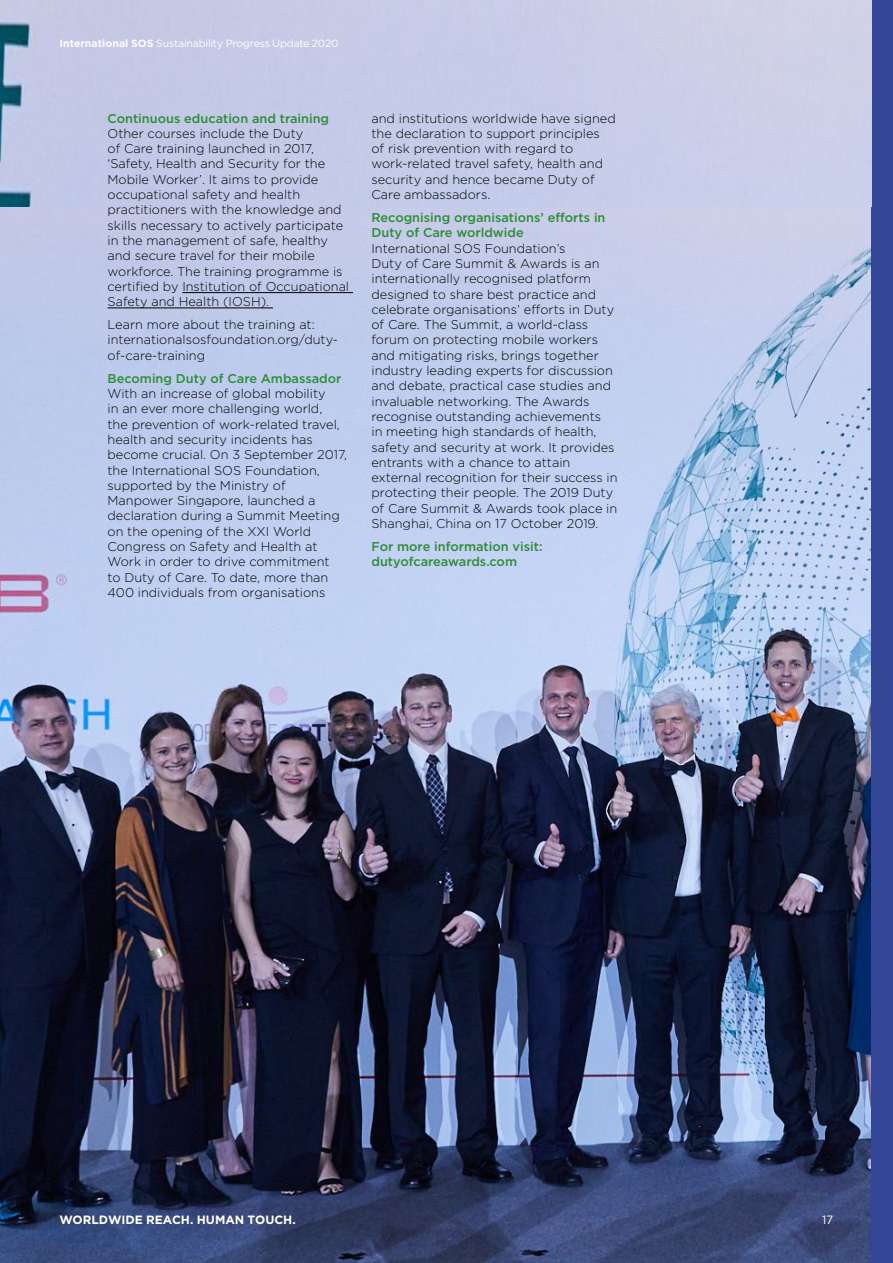
<style>
.page{position:relative;width:893px;height:1263px;background:#fff}
.page>*{position:absolute;margin:0;border:0;box-sizing:border-box;transform-origin:0 0}
.t1{font:300 12.75px/15.3px "Gotham HTF";color:#000}
.t2{font:500 12.75px/15.3px "Gotham HTF";color:#2e8c36}
.t3{font:700 12px "Gotham HTF";color:#fff}
.t4{font:12px "Gotham HTF";color:#fff}
.t5{font:10.5px "Gotham HTF";letter-spacing:-.02em;color:#fff}
.s1{font-weight:700}
</style>
<div class="page">
<img style="left:0;top:207px;width:872px;height:1056px">
<div style="left:872px;top:0;width:21px;height:1263px;background:#344697"></div>
<img style="left:0;top:0;width:872px;height:207px">
<hr style="left:182px;top:292px;width:171px;height:1px;background:#000">
<hr style="left:108px;top:308px;width:165px;height:1px;background:#000">
<p class="t5" style="left:60px;top:37px;width:281px"><span class="s1">International SOS</span> Sustainability Progress Update 2020</p>
<p class="t2" style="left:108px;top:110px;width:223px">Continuous education and training</p>
<p class="t1" style="left:108px;top:126px;width:243px">Other courses include the Duty<br>of Care training launched in 2017, ‘Safety, Health and Security for the Mobile Worker’. It aims to provide occupational safety and health practitioners with the knowledge and skills necessary to actively participate in the management of safe, healthy and secure travel for their mobile workforce. The training programme is certified by Institution of Occupational Safety and Health (IOSH).</p>
<p class="t1" style="left:108px;top:317px;width:232px">Learn more about the training at: internationalsosfoundation.org/duty&shy;of-care-training</p>
<p class="t2" style="left:108px;top:370px;width:235px">Becoming Duty of Care Ambassador</p>
<p class="t1" style="left:108px;top:386px;width:241px">With an increase of global mobility<br>in an ever more challenging world,<br>the prevention of work-related travel, health and security incidents has become crucial. On 3 September 2017, the International SOS Foundation, supported by the Ministry of Manpower Singapore, launched a declaration during a Summit Meeting on the opening of the XXI World Congress on Safety and Health at Work in order to drive commitment<br>to Duty of Care. To date, more than 400 individuals from organisations</p>
<p class="t1" style="left:371px;top:110px;width:246px">and institutions worldwide have signed the declaration to support principles<br>of risk prevention with regard to work-related travel safety, health and security and hence became Duty of Care ambassadors.</p>
<p class="t2" style="left:371px;top:210px;width:236px">Recognising organisations’ efforts in<br>Duty of Care worldwide</p>
<p class="t1" style="left:371px;top:240px;width:247px">International SOS Foundation’s<br>Duty of Care Summit &amp; Awards is an internationally recognised platform designed to share best practice and celebrate organisations’ efforts in Duty of Care. The Summit, a world-class forum on protecting mobile workers and mitigating risks, brings together industry leading experts for discussion and debate, practical case studies and invaluable networking. The Awards recognise outstanding achievements<br>in meeting high standards of health, safety and security at work. It provides entrants with a chance to attain external recognition for their success in protecting their people. The 2019 Duty of Care Summit &amp; Awards took place in Shanghai, China on 17 October 2019.</p>
<p class="t2" style="left:371px;top:539px;width:173px">For more information visit: dutyofcareawards.com</p>
<p class="t3" style="left:60px;top:1213px;width:238px">WORLDWIDE REACH. HUMAN TOUCH.</p>
<p class="t4" style="left:822px;top:1213px;width:13px">17</p>
</div>
